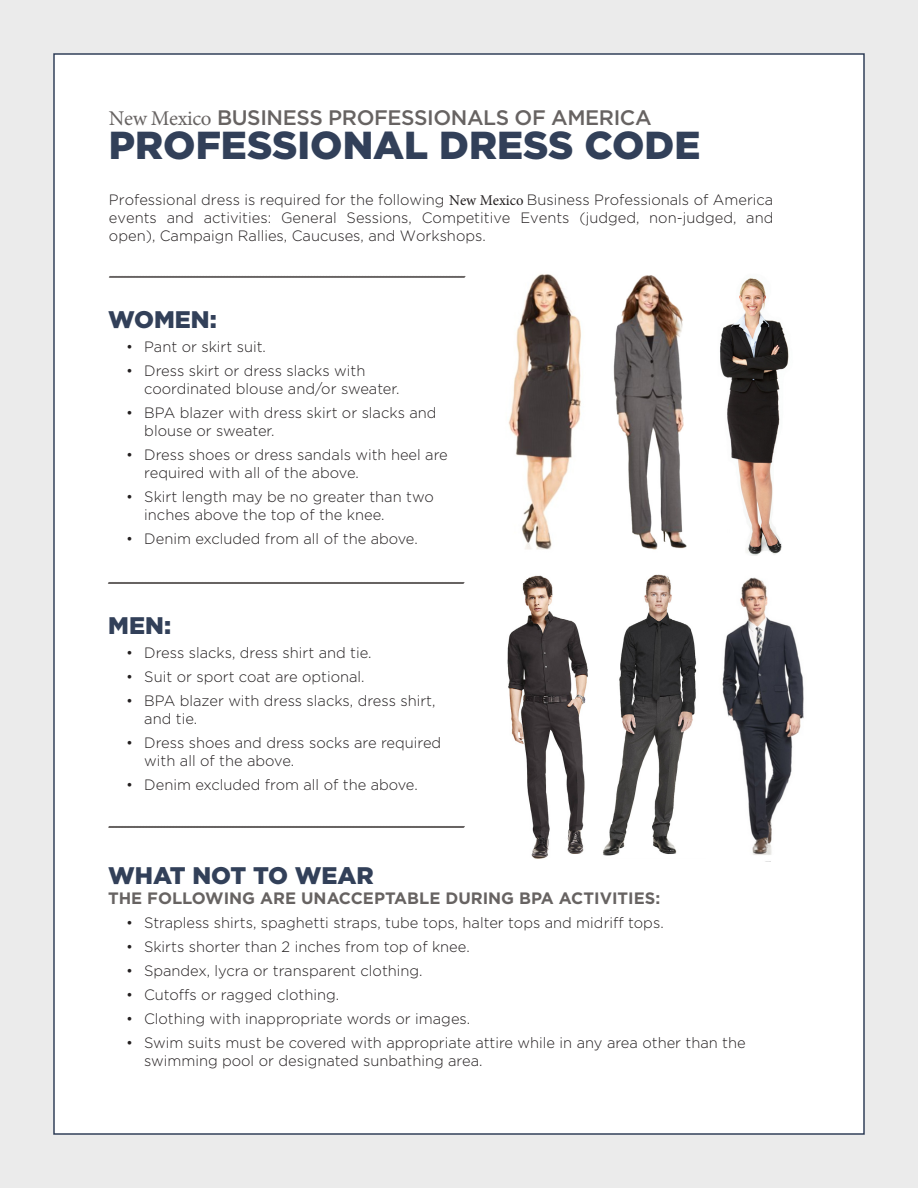
<style>
.page{position:relative;width:918px;height:1188px;background:#fff}
.page>*{position:absolute;margin:0;border:0;box-sizing:border-box;transform-origin:0 0}
.t1{font:900 39px "Gotham";color:#324059}
.t2{font:900 24px "Gotham";color:#324059}
.t3{font:500 21px "Gotham";letter-spacing:-.02em;color:#676362}
.t4{font:700 16.5px "Gotham";color:#676362}
.t5{font:300 15px/18px "Gotham";color:#231f20}
.s1{font-family:"Minion Pro";font-weight:400}
</style>
<div class="page">
<img style="left:508px;top:274px;width:179px;height:276px">
<img style="left:507px;top:574px;width:297px;height:285px">
<img style="left:720px;top:278px;width:69px;height:278px">
<svg style="left:108px;top:582px;width:357px;height:2px"></svg>
<svg style="left:108px;top:826px;width:357px;height:2px"></svg>
<svg style="left:109px;top:276px;width:357px;height:2px"></svg>
<div style="left:864px;top:0;width:54px;height:1188px;background:#ebebeb"></div>
<div style="left:0;top:0;width:54px;height:1188px;background:#ebebeb"></div>
<div style="left:0;top:0;width:918px;height:54px;background:#ebebeb"></div>
<div style="left:0;top:1134px;width:918px;height:54px;background:#ebebeb"></div>
<p class="t3" style="left:109px;top:104px;width:544px"><span class="s1">New Mexico</span> BUSINESS PROFESSIONALS OF AMERICA</p>
<p class="t1" style="left:109px;top:119px;width:593px">PROFESSIONAL DRESS CODE</p>
<p class="t5" style="left:109px;top:190px;width:666px;text-align:justify">Professional dress is required for the following <span class="s1">New Mexico</span> Business Professionals of America events and activities: General Sessions, Competitive Events (judged, non-judged, and open), Campaign Rallies, Caucuses, and Workshops.</p>
<p class="t2" style="left:108px;top:303px;width:110px">WOMEN:</p>
<p class="t5" style="left:126px;top:338px;width:141px">• Pant or skirt suit.</p>
<p class="t5" style="left:144px;top:362px;width:257px;text-indent:-18px">• Dress skirt or dress slacks with coordinated blouse and/or sweater.</p>
<p class="t5" style="left:144px;top:404px;width:294px;text-indent:-18px">• BPA blazer with dress skirt or slacks and blouse or sweater.</p>
<p class="t5" style="left:144px;top:446px;width:305px;text-indent:-18px">• Dress shoes or dress sandals with heel are required with all of the above.</p>
<p class="t5" style="left:144px;top:488px;width:291px;text-indent:-18px">• Skirt length may be no greater than two inches above the top of the knee.</p>
<p class="t5" style="left:126px;top:530px;width:293px">• Denim excluded from all of the above.</p>
<p class="t2" style="left:108px;top:609px;width:64px">MEN:</p>
<p class="t5" style="left:126px;top:644px;width:247px">• Dress slacks, dress shirt and tie.</p>
<p class="t5" style="left:126px;top:668px;width:240px">• Suit or sport coat are optional.</p>
<p class="t5" style="left:144px;top:692px;width:293px;text-indent:-18px">• BPA blazer with dress slacks, dress shirt, and tie.</p>
<p class="t5" style="left:144px;top:734px;width:298px;text-indent:-18px">• Dress shoes and dress socks are required with all of the above.</p>
<p class="t5" style="left:126px;top:776px;width:293px">• Denim excluded from all of the above.</p>
<p class="t2" style="left:108px;top:859px;width:267px">WHAT NOT TO WEAR</p>
<p class="t4" style="left:108px;top:887px;width:554px">THE FOLLOWING ARE UNACCEPTABLE DURING BPA ACTIVITIES:</p>
<p class="t5" style="left:126px;top:913px;width:539px">• Strapless shirts, spaghetti straps, tube tops, halter tops and midriff tops.</p>
<p class="t5" style="left:126px;top:937px;width:345px">• Skirts shorter than 2 inches from top of knee.</p>
<p class="t5" style="left:126px;top:961px;width:298px">• Spandex, lycra or transparent clothing.</p>
<p class="t5" style="left:126px;top:985px;width:215px">• Cutoffs or ragged clothing.</p>
<p class="t5" style="left:126px;top:1009px;width:346px">• Clothing with inappropriate words or images.</p>
<p class="t5" style="left:144px;top:1033px;width:603px;text-indent:-18px">• Swim suits must be covered with appropriate attire while in any area other than the swimming pool or designated sunbathing area.</p>
</div>
